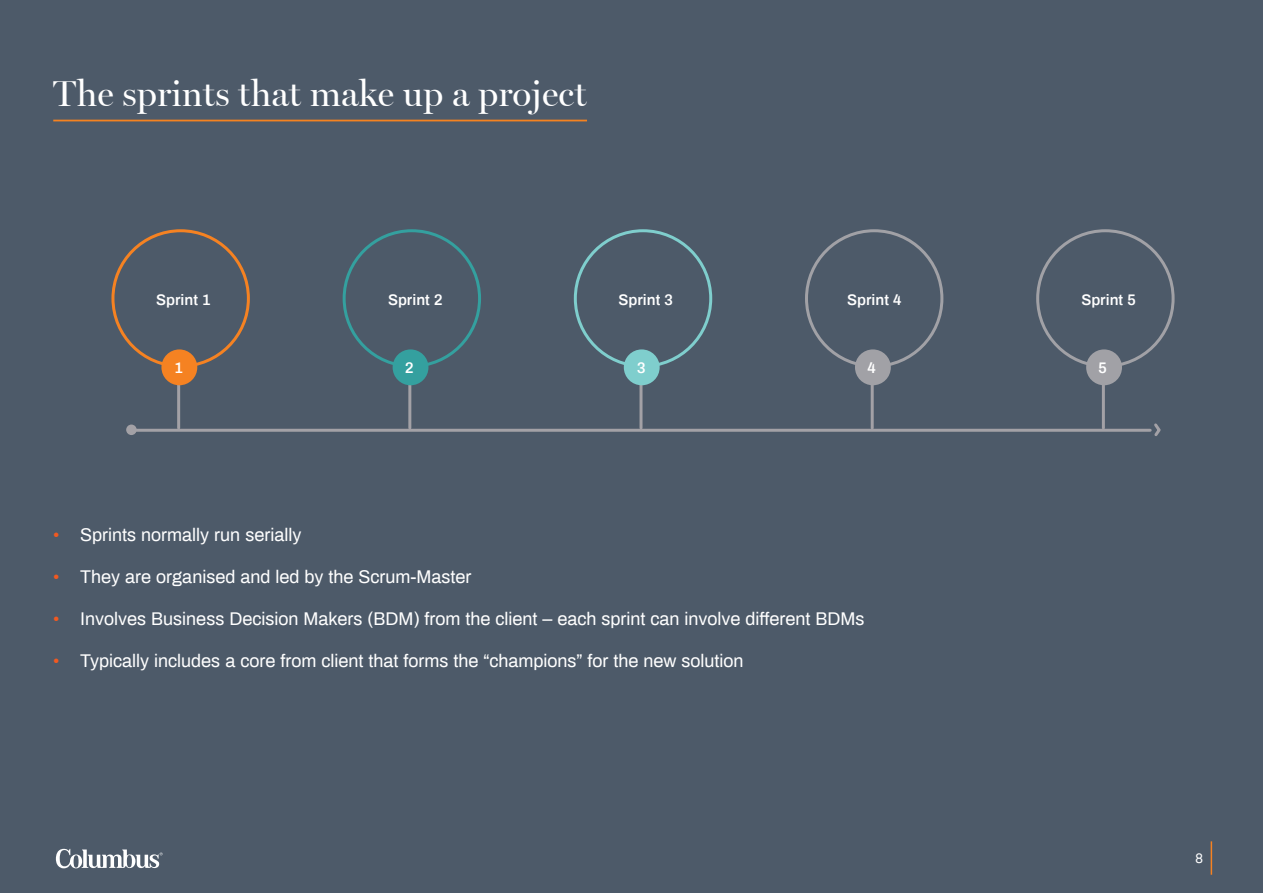
<style>
.page{position:relative;width:1263px;height:893px;background:#4d5a69}
.page>*{position:absolute;margin:0;border:0;box-sizing:border-box;transform-origin:0 0}
.Coverpage-header-ora{font:36px "Miller Banner WGL";color:#fff}
.t1{font:18px "Archivo";color:#fff}
.bullet_list_level_1{font:600 15px "Archivo";color:#fff}
.t2{font:13.5px "Archivo";color:#fff}
.s1{color:#f15921}
</style>
<div class="page">
<hr style="left:1210px;top:841px;width:2px;height:34px;background:#f58222">
<svg style="left:55px;top:849px;width:108px;height:20px"></svg>
<hr style="left:53px;top:120px;width:534px;height:1px;background:#f58220">
<div style="left:111px;top:229px;width:139px;height:139px;border:3px solid #f58222;border-radius:50%"></div>
<hr style="left:177px;top:378px;width:3px;height:50px;background:#a3a1a6">
<div style="left:161px;top:349px;width:36px;height:36px;background:#f58222;border-radius:50%"></div>
<div style="left:574px;top:229px;width:138px;height:139px;border:3px solid #7fcecd;border-radius:50%"></div>
<hr style="left:639px;top:378px;width:3px;height:50px;background:#a3a1a6">
<div style="left:624px;top:349px;width:36px;height:36px;background:#7fcecd;border-radius:50%"></div>
<div style="left:343px;top:229px;width:138px;height:139px;border:3px solid #34a09f;border-radius:50%"></div>
<hr style="left:408px;top:378px;width:3px;height:50px;background:#a3a1a6">
<div style="left:393px;top:349px;width:35px;height:36px;background:#34a09f;border-radius:50%"></div>
<div style="left:805px;top:229px;width:138px;height:139px;border:3px solid #a1a1a6;border-radius:50%"></div>
<hr style="left:871px;top:378px;width:3px;height:50px;background:#a3a1a6">
<div style="left:855px;top:349px;width:36px;height:36px;background:#a1a1a6;border-radius:50%"></div>
<div style="left:1036px;top:229px;width:138px;height:139px;border:3px solid #a1a1a6;border-radius:50%"></div>
<hr style="left:1102px;top:378px;width:3px;height:50px;background:#a3a1a6">
<div style="left:1086px;top:349px;width:36px;height:36px;background:#a1a1a6;border-radius:50%"></div>
<hr style="left:135px;top:429px;width:1015px;height:3px;background:#a3a1a6">
<svg style="left:1151px;top:423px;width:10px;height:13px"></svg>
<div style="left:126px;top:425px;width:11px;height:10px;background:#a3a1a6;border-radius:50%"></div>
<p class="Coverpage-header-ora" style="left:53px;top:65px;width:535px">The sprints that make up a project</p>
<p class="bullet_list_level_1" style="left:156px;top:290px;width:56px">Sprint 1</p>
<p class="bullet_list_level_1" style="left:388px;top:290px;width:56px">Sprint 2</p>
<p class="bullet_list_level_1" style="left:618px;top:290px;width:56px">Sprint 3</p>
<p class="bullet_list_level_1" style="left:847px;top:290px;width:56px">Sprint 4</p>
<p class="bullet_list_level_1" style="left:1081px;top:290px;width:56px">Sprint 5</p>
<p class="bullet_list_level_1" style="left:174px;top:358px;width:10px">1</p>
<p class="bullet_list_level_1" style="left:405px;top:358px;width:10px">2</p>
<p class="bullet_list_level_1" style="left:637px;top:357px;width:10px">3</p>
<p class="bullet_list_level_1" style="left:867px;top:358px;width:10px">4</p>
<p class="bullet_list_level_1" style="left:1098px;top:358px;width:10px">5</p>
<p class="t1" style="left:53px;top:522px;width:250px"><span class="s1">•</span> Sprints normally run serially</p>
<p class="t1" style="left:53px;top:564px;width:420px"><span class="s1">•</span> They are organised and led by the Scrum-Master</p>
<p class="t1" style="left:53px;top:606px;width:813px"><span class="s1">•</span> Involves Business Decision Makers (BDM) from the client – each sprint can involve different BDMs</p>
<p class="t1" style="left:53px;top:648px;width:692px"><span class="s1">•</span> Typically includes a core from client that forms the “champions” for the new solution</p>
<p class="t2" style="left:1195px;top:849px;width:9px">8</p>
</div>
